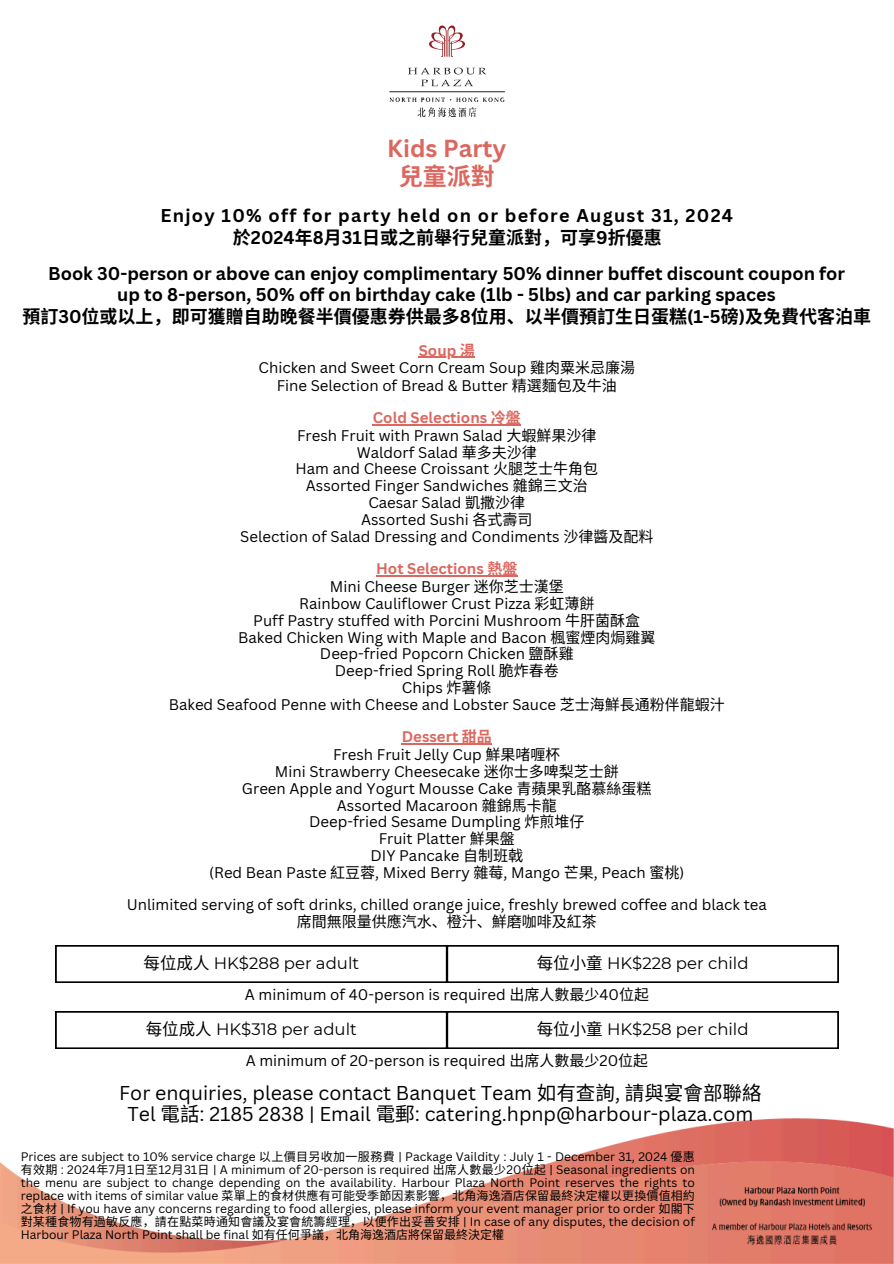
<style>
.page{position:relative;width:894px;height:1264px;background:#fff}
.page>*{position:absolute;margin:0;border:0;box-sizing:border-box;transform-origin:0 0}
.t1{font:700 24px "Canva Sans";color:#dc675f}
.t2{font:700 24px "Noto Sans CJ Ksc";color:#dc675f}
.t3{font:19.5px "Canva Sans";color:#000}
.t4{font:700 18px/21.3px "Canva Sans";color:#000;text-align:center}
.t5{font:700 18px "Noto Sans CJ Ksc";color:#000}
.t6{font:700 18px "Canva Sans";letter-spacing:.07em;color:#000}
.t7{font:16.5px "Montserrat";color:#000}
.t8{font:15px/16.8px "Canva Sans";color:#000;text-align:center}
.t9{font:700 15px "Canva Sans";color:#dc675f}
.t10{font:15px "Noto Sans CJ Ksc";color:#000}
.t11{font:12px/13px "Canva Sans";color:#000;text-align:justify}
.s1{font-family:"Canva Sans"}
.s2{font-family:"Noto Sans CJ Ksc"}
</style>
<div class="page">
<svg style="left:421px;top:80px;width:52px;height:6px"></svg>
<svg style="left:408px;top:68px;width:78px;height:6px"></svg>
<svg style="left:389px;top:97px;width:115px;height:20px"></svg>
<hr style="left:389px;top:91px;width:115px;height:1px;background:#3f3e3f">
<svg style="left:429px;top:25px;width:36px;height:32px"></svg>
<img style="left:0;top:1118px;width:893px;height:145px">
<hr style="left:418px;top:356px;width:57px;height:2px;background:#dc675f">
<hr style="left:372px;top:424px;width:148px;height:1px;background:#dc675f">
<hr style="left:376px;top:575px;width:141px;height:1px;background:#dc675f">
<hr style="left:401px;top:743px;width:90px;height:1px;background:#dc675f">
<svg style="left:56px;top:945px;width:782px;height:37px"></svg>
<svg style="left:56px;top:1011px;width:782px;height:37px"></svg>
<h5 class="t1" style="left:387px;top:132px;width:121px">Kids Party</h5>
<h5 class="t2" style="left:398px;top:157px;width:97px">兒童派對</h5>
<h2 class="t6" style="left:160px;top:203px;width:574px">Enjoy 10% off for party held on or before August 31, 2024</h2>
<p class="t5" style="left:233px;top:223px;width:430px">於<span class="s1">2024</span>年<span class="s1">8</span>月 <span class="s1">31</span>日或之前舉行兒童派對，可享<span class="s1">9</span>折優惠</p>
<h2 class="t4" style="left:48px;top:262px;width:798px">Book 30-person or above can enjoy complimentary 50% dinner buffet discount coupon for up to 8-person, 50% off on birthday cake (1lb - 5lbs) and car parking spaces</h2>
<p class="t5" style="left:22px;top:301px;width:848px">預訂<span class="s1">30</span>位或以上，即可獲贈自助晚餐半價優惠券供最多<span class="s1">8</span>位用、以半價預訂生日蛋糕<span class="s1">(1-5</span>磅<span class="s1">)</span>及免費代客泊車</p>
<p class="t9" style="left:418px;top:339px;width:58px">Soup <span class="s2">湯</span></p>
<p class="t8" style="left:258px;top:359px;width:378px">Chicken and Sweet Corn Cream Soup <span class="s2">雞肉粟米忌廉湯</span></p>
<p class="t8" style="left:276px;top:376px;width:341px">Fine Selection of Bread &amp; Butter <span class="s2">精選麵包及牛油</span></p>
<p class="t9" style="left:372px;top:407px;width:149px">Cold Selections <span class="s2">冷盤</span></p>
<h5 class="t8" style="left:295px;top:426px;width:304px">Fresh Fruit with Prawn Salad <span class="s2">大蝦鮮果沙律<br></span>Waldorf Salad <span class="s2">華多夫沙律<br></span>Ham and Cheese Croissant <span class="s2">火腿芝士牛角包<br></span>Assorted Finger Sandwiches <span class="s2">雜錦三文治<br></span>Caesar Salad <span class="s2">凱撒沙律<br></span>Assorted Sushi <span class="s2">各式壽司</span></h5>
<p class="t8" style="left:240px;top:528px;width:414px">Selection of Salad Dressing and Condiments <span class="s2">沙律醬及配料</span></p>
<p class="t9" style="left:376px;top:558px;width:143px">Hot Selections <span class="s2">熱盤</span></p>
<h5 class="t8" style="left:238px;top:577px;width:418px">Mini Cheese Burger <span class="s2">迷你芝士漢堡<br></span>Rainbow Cauliflower Crust Pizza <span class="s2">彩虹薄餅<br></span>Puff Pastry stuffed with Porcini Mushroom <span class="s2">牛肝菌酥盒<br></span>Baked Chicken Wing with Maple and Bacon <span class="s2">楓蜜煙肉焗雞翼<br></span>Deep-fried Popcorn Chicken <span class="s2">鹽酥雞<br></span>Deep-fried Spring Roll <span class="s2">脆炸春卷<br></span>Chips <span class="s2">炸薯條</span></h5>
<p class="t8" style="left:169px;top:696px;width:557px">Baked Seafood Penne with Cheese and Lobster Sauce <span class="s2">芝士海鮮長通粉伴龍蝦汁</span></p>
<p class="t9" style="left:401px;top:726px;width:92px">Dessert <span class="s2">甜品</span></p>
<h5 class="t8" style="left:242px;top:745px;width:411px">Fresh Fruit Jelly Cup <span class="s2">鮮果啫喱杯<br></span>Mini Strawberry Cheesecake <span class="s2">迷你士多啤梨芝士餅<br></span>Green Apple and Yogurt Mousse Cake <span class="s2">青蘋果乳酪慕絲蛋糕<br></span>Assorted Macaroon <span class="s2">雜錦馬卡龍<br></span>Deep-fried Sesame Dumpling <span class="s2">炸煎堆仔<br></span>Fruit Platter <span class="s2">鮮果盤<br></span>DIY Pancake <span class="s2">自制班戟</span></h5>
<p class="t8" style="left:209px;top:863px;width:476px">(Red Bean Paste <span class="s2">紅豆蓉</span>, Mixed Berry <span class="s2">雜莓</span>, Mango <span class="s2">芒果</span>, Peach <span class="s2">蜜桃</span>)</p>
<h5 class="t8" style="left:127px;top:896px;width:641px">Unlimited serving of soft drinks, chilled orange juice, freshly brewed coffee and black tea</h5>
<p class="t10" style="left:297px;top:909px;width:301px">席間無限量供應汽水、橙汁、鮮磨咖啡及紅茶</p>
<h5 class="t7" style="left:143px;top:953px;width:217px"><span class="s2">每位成人</span> HK$288 per adult</h5>
<h5 class="t7" style="left:536px;top:953px;width:213px"><span class="s2">每位小童</span> HK$228 per child</h5>
<h5 class="t8" style="left:245px;top:985px;width:405px">A minimum of 40-person is required <span class="s2">出席人數最少</span>40<span class="s2">位起</span></h5>
<h3 class="t7" style="left:146px;top:1019px;width:212px"><span class="s2">每位成人</span> HK$318 per adult</h3>
<p class="t7" style="left:536px;top:1019px;width:213px"><span class="s2">每位小童</span> HK$258 per child</p>
<p class="t8" style="left:246px;top:1051px;width:404px">A minimum of 20-person is required <span class="s2">出席人數最少</span>20<span class="s2">位起</span></p>
<h1 class="t3" style="left:119px;top:1078px;width:643px">For enquiries, please contact Banquet Team <span class="s2">如有查詢</span>, <span class="s2">請與宴會部聯絡</span></h1>
<h1 class="t3" style="left:127px;top:1100px;width:627px">Tel <span class="s2">電話</span>: 2185 2838 | Email <span class="s2">電郵</span>: catering.hpnp@harbour-plaza.com</h1>
<h5 class="t11" style="left:21px;top:1150px;width:675px">Prices are subject to 10% service charge <span class="s2">以上價目另收加一服務費</span> | Package Vaildity : July 1 - December 31, 2024 <span class="s2">優惠有效期</span> : 2024<span class="s2">年</span>7<span class="s2">月</span> 1<span class="s2">日至</span>12<span class="s2">月</span> 31<span class="s2">日</span> | A minimum of 20-person is required <span class="s2">出席人數最少</span>20<span class="s2">位起</span> | Seasonal ingredients on the menu are subject to change depending on the availability. Harbour Plaza North Point reserves the rights to replace with items of similar value <span class="s2">菜單上的食材供應有可能受季節因素影響，北角海逸酒店保留最終決定權以更換價值相約之食材</span> | If you have any concerns regarding to food allergies, please inform your event manager prior to order <span class="s2">如閣下對某種食物有過敏反應，請在點菜時通知會議及宴會統籌經理，以便作出妥善安排</span> | In case of any disputes, the decision of Harbour Plaza North Point shall be final <span class="s2">如有任何爭議，北角海逸酒店將保留最終決定權</span></h5>
</div>
